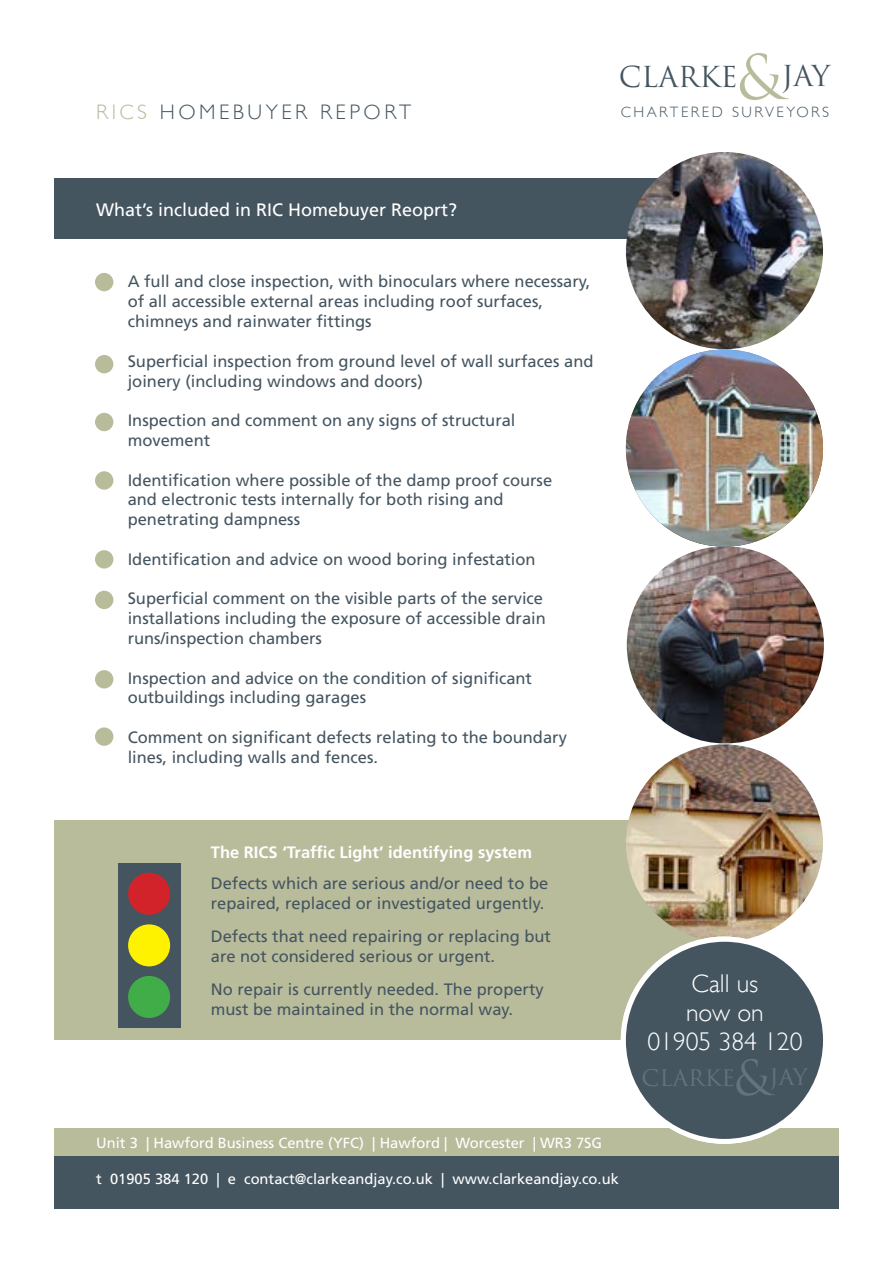
<style>
.page{position:relative;width:893px;height:1263px;background:#fff}
.page>*{position:absolute;margin:0;border:0;box-sizing:border-box;transform-origin:0 0}
.t1{font:28.2px "Trajan Pro";color:#455560}
.t2{font:300 25.65px/29.2px "Gill Sans";color:#fff;text-align:center}
.t3{font:22.05px "Trajan Pro";color:#64747f}
.t4{font:300 21px "Gill Sans";letter-spacing:.165em;color:#455560}
.t5{font:18px "Frutiger";color:#fff}
.t6{font:16.5px/19.8px "Frutiger";color:#455560}
.t7{font:700 16.5px "Frutiger";color:#fff}
.t8{font:300 15px "Gill Sans";letter-spacing:.165em;color:#455560}
.t9{font:14.7px "Frutiger";color:#fff}
.s1{color:#b8bc9b}
.s2{font-size:60px;color:#b8bc9b}
.s3{font-size:47.25px}
</style>
<div class="page">
<div style="left:54px;top:821px;width:676px;height:219px;background:#b8bc9b"></div>
<div style="left:54px;top:179px;width:734px;height:60px;background:#455560"></div>
<img style="left:626px;top:152px;width:197px;height:197px;border-radius:99px">
<img style="left:626px;top:744px;width:197px;height:197px;border-radius:99px">
<div style="left:95px;top:273px;width:18px;height:18px;background:#b8bc9b;border-radius:50%"></div>
<div style="left:95px;top:355px;width:18px;height:18px;background:#b8bc9b;border-radius:50%"></div>
<div style="left:95px;top:413px;width:18px;height:18px;background:#b8bc9b;border-radius:50%"></div>
<div style="left:95px;top:471px;width:18px;height:19px;background:#b8bc9b;border-radius:50%"></div>
<div style="left:95px;top:550px;width:18px;height:18px;background:#b8bc9b;border-radius:50%"></div>
<div style="left:95px;top:591px;width:18px;height:18px;background:#b8bc9b;border-radius:50%"></div>
<div style="left:95px;top:670px;width:18px;height:18px;background:#b8bc9b;border-radius:50%"></div>
<div style="left:95px;top:727px;width:18px;height:19px;background:#b8bc9b;border-radius:50%"></div>
<div style="left:54px;top:1156px;width:785px;height:52px;background:#455560"></div>
<div style="left:54px;top:1129px;width:785px;height:27px;background:#b8bc9b"></div>
<div style="left:621px;top:936px;width:207px;height:208px;background:#fff;border-radius:104px"></div>
<div style="left:626px;top:942px;width:197px;height:197px;background:#455560;border-radius:99px"></div>
<div style="left:118px;top:863px;width:63px;height:164px;background:#455560"></div>
<div style="left:128px;top:924px;width:42px;height:42px;background:#fff200;border-radius:50%"></div>
<div style="left:128px;top:873px;width:42px;height:42px;background:#d2232a;border-radius:50%"></div>
<div style="left:128px;top:976px;width:42px;height:42px;background:#41ad49;border-radius:50%"></div>
<img style="left:627px;top:546px;width:197px;height:197px;border-radius:99px">
<img style="left:626px;top:349px;width:197px;height:198px;border-radius:99px">
<p class="t4" style="left:96px;top:96px;width:317px"><span class="s1">RICS</span> HOMEBUYER REPORT</p>
<h1 class="t1" style="left:619px;top:58px;width:213px">CLARKE<span class="s2">&amp;</span>JAY</h1>
<p class="t8" style="left:621px;top:101px;width:210px">CHARTERED SURVEYORS</p>
<p class="t5" style="left:96px;top:200px;width:363px">What’s included in RIC Homebuyer Reoprt?</p>
<p class="t6" style="left:128px;top:272px;width:464px">A full and close inspection, with binoculars where necessary, of all accessible external areas including roof surfaces, chimneys and rainwater fittings</p>
<p class="t6" style="left:128px;top:351px;width:467px">Superficial inspection from ground level of wall surfaces and joinery (including windows and doors)</p>
<p class="t6" style="left:128px;top:411px;width:389px">Inspection and comment on any signs of structural movement</p>
<p class="t6" style="left:128px;top:470px;width:426px">Identification where possible of the damp proof course and electronic tests internally for both rising and penetrating dampness</p>
<p class="t6" style="left:128px;top:549px;width:409px">Identification and advice on wood boring infestation</p>
<p class="t6" style="left:128px;top:589px;width:420px">Superficial comment on the visible parts of the service installations including the exposure of accessible drain runs/inspection chambers</p>
<p class="t6" style="left:128px;top:668px;width:406px">Inspection and advice on the condition of significant outbuildings including garages</p>
<p class="t6" style="left:128px;top:727px;width:441px">Comment on significant defects relating to the boundary lines, including walls and fences.</p>
<p class="t7" style="left:211px;top:842px;width:323px">The RICS ‘Traffic Light’ identifying system</p>
<p class="t6" style="left:211px;top:874px;width:339px">Defects which are serious and/or need to be repaired, replaced or investigated urgently.</p>
<p class="t6" style="left:211px;top:927px;width:342px">Defects that need repairing or replacing but are not considered serious or urgent.</p>
<p class="t6" style="left:211px;top:980px;width:334px">No repair is currently needed. The property must be maintained in the normal way.</p>
<h2 class="t2" style="left:647px;top:967px;width:157px">Call us<br>now on<br>01905 384 120</h2>
<h3 class="t3" style="left:642px;top:1063px;width:168px">CLARKE<span class="s3">&amp;</span>JAY</h3>
<p class="t9" style="left:96px;top:1134px;width:507px">Unit 3 | Hawford Business Centre (YFC) | Hawford | Worcester | WR3 7SG</p>
<p class="t9" style="left:96px;top:1170px;width:524px">t 01905 384 120 | e contact@clarkeandjay.co.uk | www.clarkeandjay.co.uk</p>
</div>
